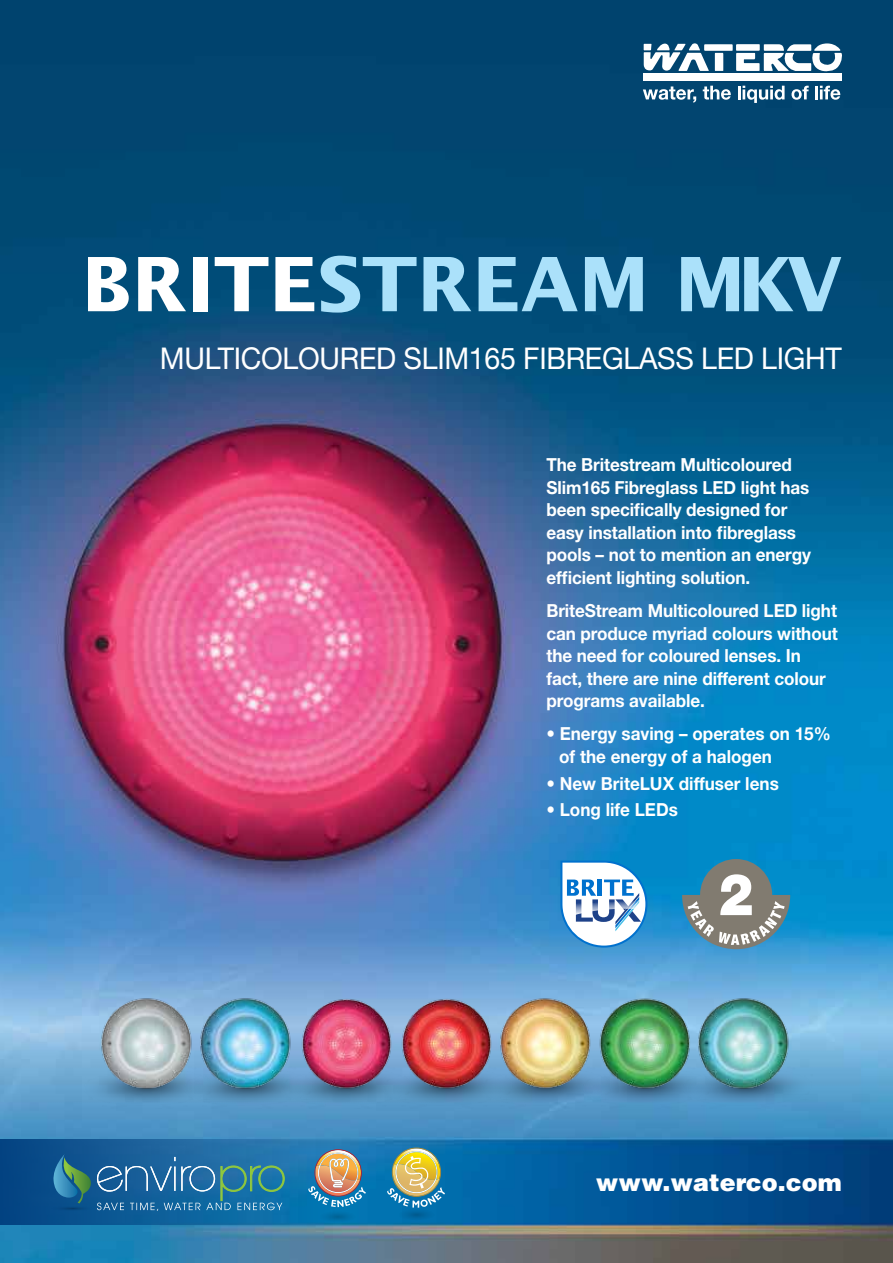
<style>
.page{position:relative;width:893px;height:1263px;background:#fff}
.page>*{position:absolute;margin:0;border:0;box-sizing:border-box;transform-origin:0 0}
.t1{font:700 75px "Lucida Sans";color:#abe1fa}
.t2{font:900 57.9px "Helvetica Neue";color:#fff;scale:.9 1}
.t3{font:30px "Helvetica Neue";letter-spacing:-.01em;color:#fff;scale:.95 1}
.t4{font:900 24px "Helvetica";color:#fff}
.t5{font:700 18px/22.5px "Helvetica Neue";letter-spacing:-.005em;color:#fff;scale:.95 1}
.s1{color:#fff}
</style>
<div class="page">
<img style="left:0;top:0;width:893px;height:1263px">
<svg style="left:0;top:1139px;width:334px;height:86px;background:#105d98"></svg>
<svg style="left:51px;top:1154px;width:234px;height:57px;background:#2d749f"></svg>
<img style="left:308px;top:1149px;width:58px;height:58px">
<img style="left:318px;top:1210px;width:38px;height:12px">
<img style="left:397px;top:1208px;width:38px;height:12px">
<svg style="left:387px;top:1147px;width:58px;height:61px;background:#8aa88d"></svg>
<img style="left:50px;top:1048px;width:100px;height:73px">
<img style="left:150px;top:1094px;width:99px;height:27px">
<img style="left:249px;top:1094px;width:101px;height:27px">
<img style="left:350px;top:1094px;width:99px;height:27px">
<img style="left:449px;top:1094px;width:100px;height:27px">
<img style="left:549px;top:1094px;width:100px;height:27px">
<img style="left:649px;top:1048px;width:194px;height:73px">
<img style="left:696px;top:993px;width:100px;height:101px">
<img style="left:198px;top:993px;width:95px;height:101px">
<img style="left:497px;top:993px;width:95px;height:101px">
<img style="left:592px;top:993px;width:104px;height:101px">
<img style="left:293px;top:993px;width:100px;height:101px">
<img style="left:393px;top:993px;width:104px;height:101px">
<img style="left:94px;top:993px;width:104px;height:101px">
<svg style="left:644px;top:43px;width:199px;height:29px"></svg>
<div style="left:643px;top:73px;width:199px;height:8px;background:#fff"></div>
<svg style="left:643px;top:86px;width:53px;height:17px"></svg>
<svg style="left:703px;top:86px;width:28px;height:14px"></svg>
<svg style="left:738px;top:86px;width:47px;height:17px"></svg>
<svg style="left:791px;top:86px;width:18px;height:14px"></svg>
<svg style="left:815px;top:86px;width:25px;height:14px"></svg>
<svg style="left:560px;top:861px;width:87px;height:86px"></svg>
<div style="left:562px;top:863px;width:83px;height:82px;background:#fff;border-radius:41px"></div>
<svg style="left:567px;top:879px;width:74px;height:52px"></svg>
<div style="left:701px;top:860px;width:70px;height:70px;background:#817b70;border-radius:50%"></div>
<div style="left:700px;top:859px;width:72px;height:72px;border:3px solid #817b70;border-radius:50%"></div>
<svg style="left:682px;top:895px;width:108px;height:54px"></svg>
<h1 class="t1" style="left:82px;top:239px;width:762px"><span class="s1">BRITE</span>STREAM MKV</h1>
<h3 class="t3" style="left:160px;top:340px;width:719px">MULTICOLOURED SLIM165 FIBREGLASS LED LIGHT</h3>
<p class="t5" style="left:546px;top:453px;width:280px">The Britestream Multicoloured<br>Slim165 Fibreglass LED light has been specifically designed for easy installation into fibreglass pools – not to mention an energy efficient lighting solution.</p>
<p class="t5" style="left:546px;top:599px;width:308px">BriteStream Multicoloured LED light can produce myriad colours without the need for coloured lenses. In fact, there are nine different colour programs available.</p>
<p class="t5" style="left:559px;top:722px;width:287px;text-indent:-13px">• Energy saving – operates on 15% of the energy of a halogen</p>
<p class="t5" style="left:546px;top:771px;width:246px">• New BriteLUX diffuser lens</p>
<p class="t5" style="left:546px;top:798px;width:140px">• Long life LEDs</p>
<h2 class="t2" style="left:719px;top:860px;width:40px">2</h2>
<h3 class="t4" style="left:596px;top:1167px;width:248px">www.waterco.com</h3>
</div>
